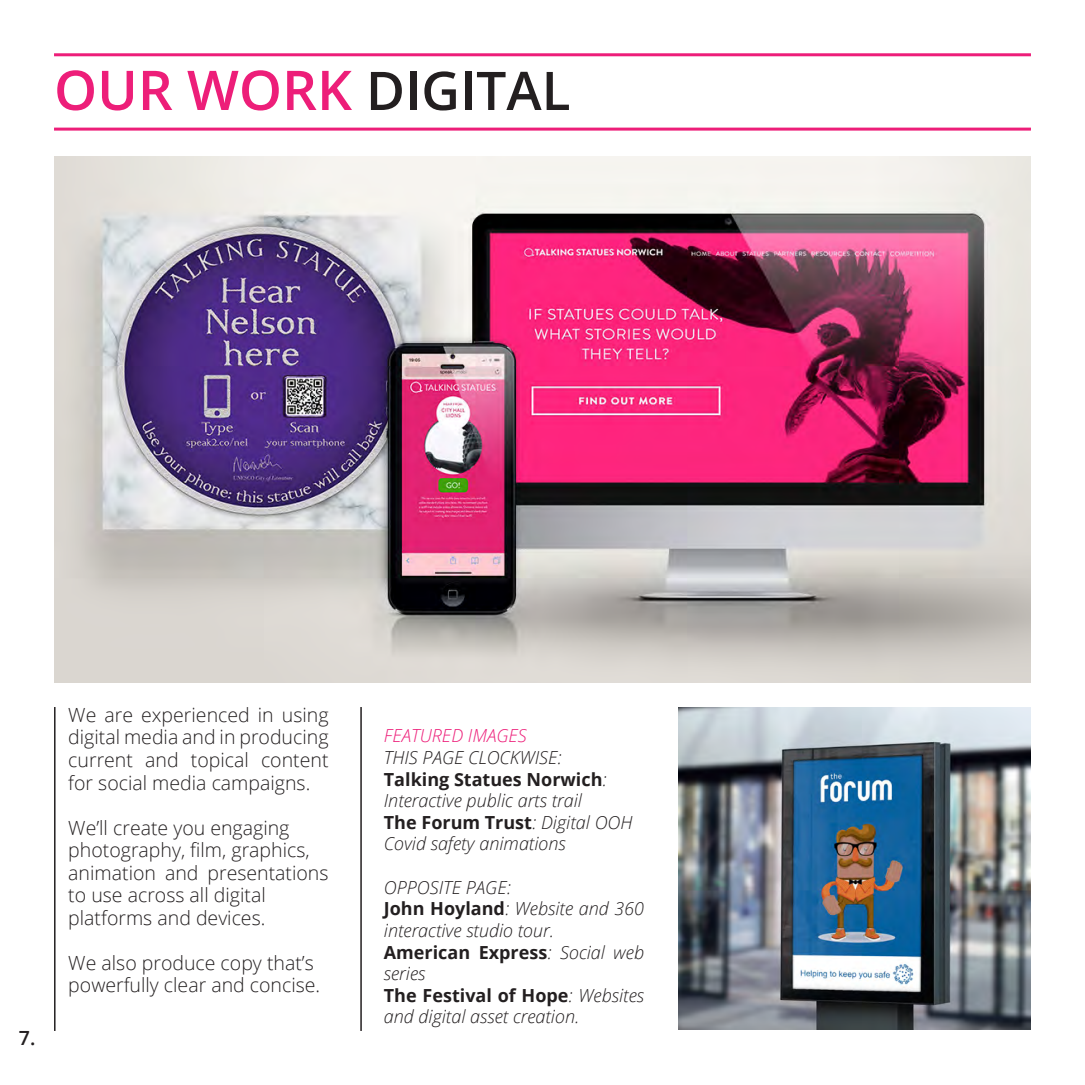
<style>
.page{position:relative;width:1085px;height:1085px;background:#fff}
.page>*{position:absolute;margin:0;border:0;box-sizing:border-box;transform-origin:0 0}
.t1{font:600 54.75px "Open Sans";color:#ed1e79}
.t2{font:300 19.5px/22.5px "Open Sans";color:#231f20;text-align:justify}
.t3{font:600 19.5px "Open Sans";color:#231f20}
.t4{font:italic 300 18px/21.6px "Open Sans";color:#231f20}
.t5{font:700 18px "Open Sans";color:#231f20}
.t6{font:italic 300 18px "Open Sans";color:#ed1e79}
.s1{font-size:53.25px;color:#231f20}
.s2{font-weight:300;font-style:italic}
.s3{font-weight:700;font-style:normal}
</style>
<div class="page">
<hr style="left:54px;top:53px;width:976px;height:3px;background:#ed1e79">
<hr style="left:54px;top:128px;width:976px;height:3px;background:#ed1e79">
<hr style="left:54px;top:707px;width:2px;height:323px;background:#231f20">
<img style="left:678px;top:707px;width:351px;height:321px">
<img style="left:54px;top:156px;width:976px;height:526px">
<hr style="left:360px;top:707px;width:2px;height:323px;background:#231f20">
<p class="t1" style="left:54px;top:52px;width:518px">OUR WORK <span class="s1">DIGITAL</span></p>
<p class="t3" style="left:19px;top:1024px;width:18px">7.</p>
<p class="t2" style="left:68px;top:703px;width:262px">We are experienced in using digital media and in producing current and topical content for social media campaigns.</p>
<p class="t2" style="left:68px;top:815px;width:223px">We’ll create you engaging</p>
<p class="t2" style="left:68px;top:838px;width:243px">photography, film, graphics,</p>
<p class="t2" style="left:68px;top:860px;width:262px">animation and presentations to use across all digital</p>
<p class="t2" style="left:68px;top:905px;width:198px">platforms and devices.</p>
<p class="t2" style="left:68px;top:950px;width:247px">We also produce copy that’s</p>
<p class="t2" style="left:68px;top:973px;width:253px">powerfully clear and concise.</p>
<p class="t6" style="left:384px;top:723px;width:144px">FEATURED IMAGES</p>
<p class="t4" style="left:384px;top:746px;width:179px">THIS PAGE CLOCKWISE:</p>
<p class="t5" style="left:384px;top:766px;width:224px">Talking Statues Norwich<span class="s2">:</span></p>
<p class="t4" style="left:384px;top:789px;width:200px">Interactive public arts trail</p>
<p class="t5" style="left:384px;top:809px;width:250px">The Forum Trust<span class="s2">: Digital OOH</span></p>
<p class="t4" style="left:384px;top:832px;width:183px">Covid safety animations</p>
<p class="t4" style="left:384px;top:875px;width:129px">OPPOSITE PAGE:</p>
<p class="t4" style="left:384px;top:897px;width:262px"><span class="s3">John Hoyland</span>: Website and 360 interactive studio tour.</p>
<p class="t4" style="left:384px;top:940px;width:262px"><span class="s3">American Express</span>: Social web series</p>
<p class="t4" style="left:384px;top:983px;width:262px"><span class="s3">The Festival of Hope</span>: Websites and digital asset creation.</p>
</div>
